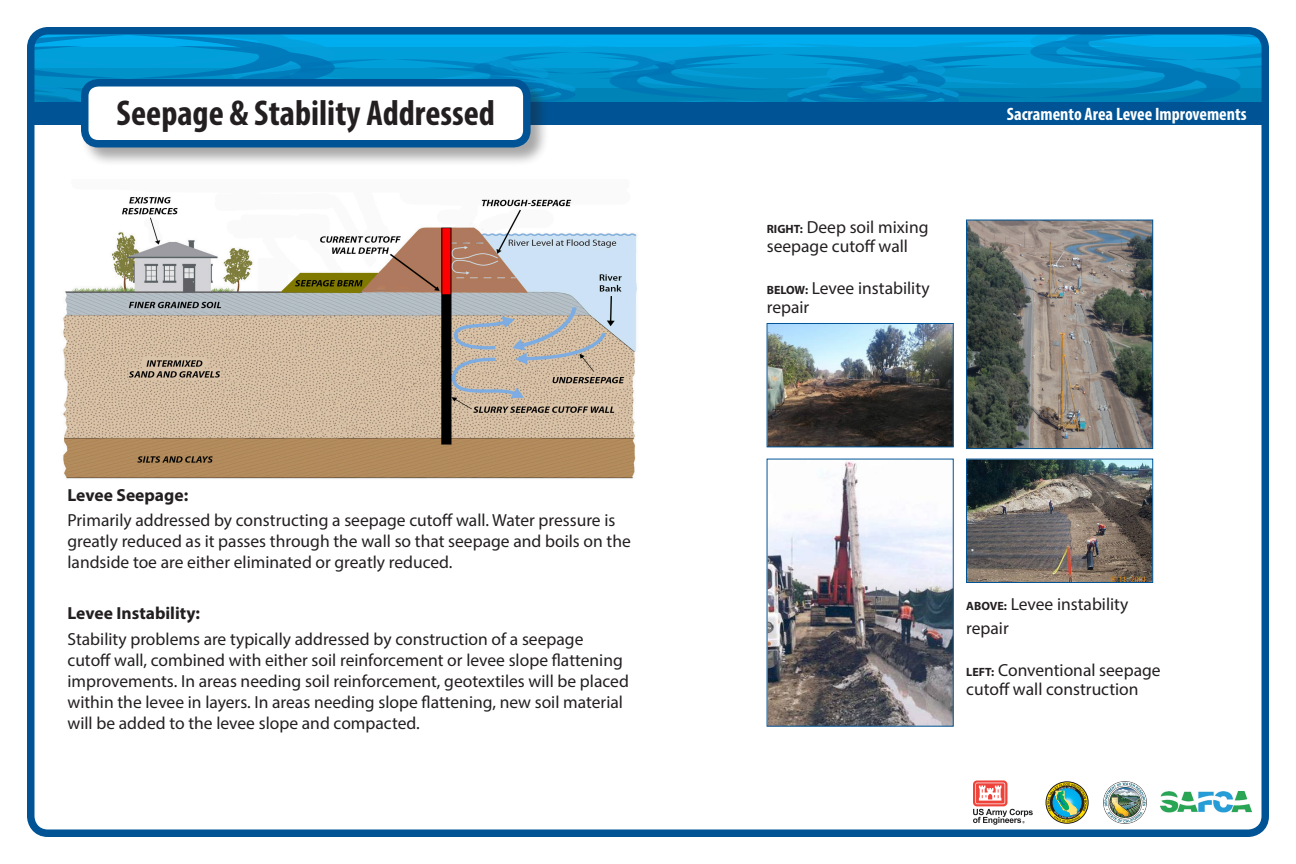
<style>
.page{position:relative;width:1296px;height:864px;background:#fff}
.page>*{position:absolute;margin:0;border:0;box-sizing:border-box;transform-origin:0 0}
.t1{font:700 condensed 36px "Myriad Pro";color:#231f20}
.t2{font:700 condensed 18px "Myriad Pro";color:#fff}
.t3{font:17.5px/21px "Myriad Pro";color:#231f20}
.t4{font:700 17.5px "Myriad Pro";color:#231f20}
.s1{font-weight:700;font-size:12px}
</style>
<div class="page">
<svg style="left:36px;top:36px;width:1224px;height:66px;background:#0093cf"></svg>
<div style="left:27px;top:27px;width:1242px;height:810px;border:8px solid #005495;border-radius:17px"></div>
<div style="left:31px;top:102px;width:1231px;height:22px;background:#005495"></div>
<div style="left:80px;top:78px;width:470px;height:89px;background:#231f20;opacity:.4"></div>
<div style="left:85px;top:83px;width:442px;height:61px;background:#fff;border-radius:14px"></div>
<div style="left:81px;top:79px;width:450px;height:69px;border:8px solid #005495;border-radius:14px"></div>
<div style="left:1046px;top:782px;width:42px;height:41px;border:1px solid #231f20;border-radius:50%"></div>
<svg style="left:1047px;top:783px;width:40px;height:39px;background:#73a17c"></svg>
<svg style="left:973px;top:780px;width:60px;height:45px"></svg>
<img style="left:1160px;top:791px;width:91px;height:22px">
<img style="left:1104px;top:782px;width:42px;height:41px">
<img style="left:62px;top:197px;width:575px;height:282px">
<img style="left:769px;top:461px;width:183px;height:264px">
<div style="left:767px;top:459px;width:187px;height:268px;border:1px solid #005495"></div>
<img style="left:968px;top:222px;width:183px;height:225px">
<div style="left:966px;top:220px;width:187px;height:229px;border:1px solid #005495"></div>
<img style="left:968px;top:461px;width:183px;height:120px">
<div style="left:966px;top:459px;width:187px;height:124px;border:1px solid #005495"></div>
<img style="left:769px;top:325px;width:183px;height:120px">
<div style="left:767px;top:323px;width:187px;height:124px;border:1px solid #005495"></div>
<p class="t1" style="left:117px;top:90px;width:380px">Seepage &amp; Stability Addressed</p>
<p class="t4" style="left:68px;top:484px;width:122px">Levee Seepage:</p>
<p class="t3" style="left:68px;top:510px;width:565px">Primarily addressed by constructing a seepage cutoff wall. Water pressure is greatly reduced as it passes through the wall so that seepage and boils on the landside toe are either eliminated or greatly reduced.</p>
<p class="t4" style="left:68px;top:602px;width:134px">Levee Instability:</p>
<p class="t3" style="left:68px;top:628px;width:563px">Stability problems are typically addressed by construction of a seepage cutoff wall, combined with either soil reinforcement or levee slope flattening improvements. In areas needing soil reinforcement, geotextiles will be placed within the levee in layers. In areas needing slope flattening, new soil material will be added to the levee slope and compacted.</p>
<p class="t3" style="left:767px;top:217px;width:163px;line-height:19px"><span class="s1">RIGHT:</span> Deep soil mixing seepage cutoff wall</p>
<p class="t3" style="left:767px;top:279px;width:164px;line-height:19px"><span class="s1">BELOW:</span> Levee instability repair</p>
<p class="t2" style="left:1007px;top:103px;width:241px">Sacramento Area Levee Improvements</p>
<p class="t3" style="left:966px;top:593px;width:164px"><span class="s1">ABOVE:</span> Levee instability</p>
<p class="t3" style="left:966px;top:617px;width:44px">repair</p>
<p class="t3" style="left:966px;top:660px;width:196px;line-height:19px"><span class="s1">LEFT:</span> Conventional seepage cutoff wall construction</p>
</div>
